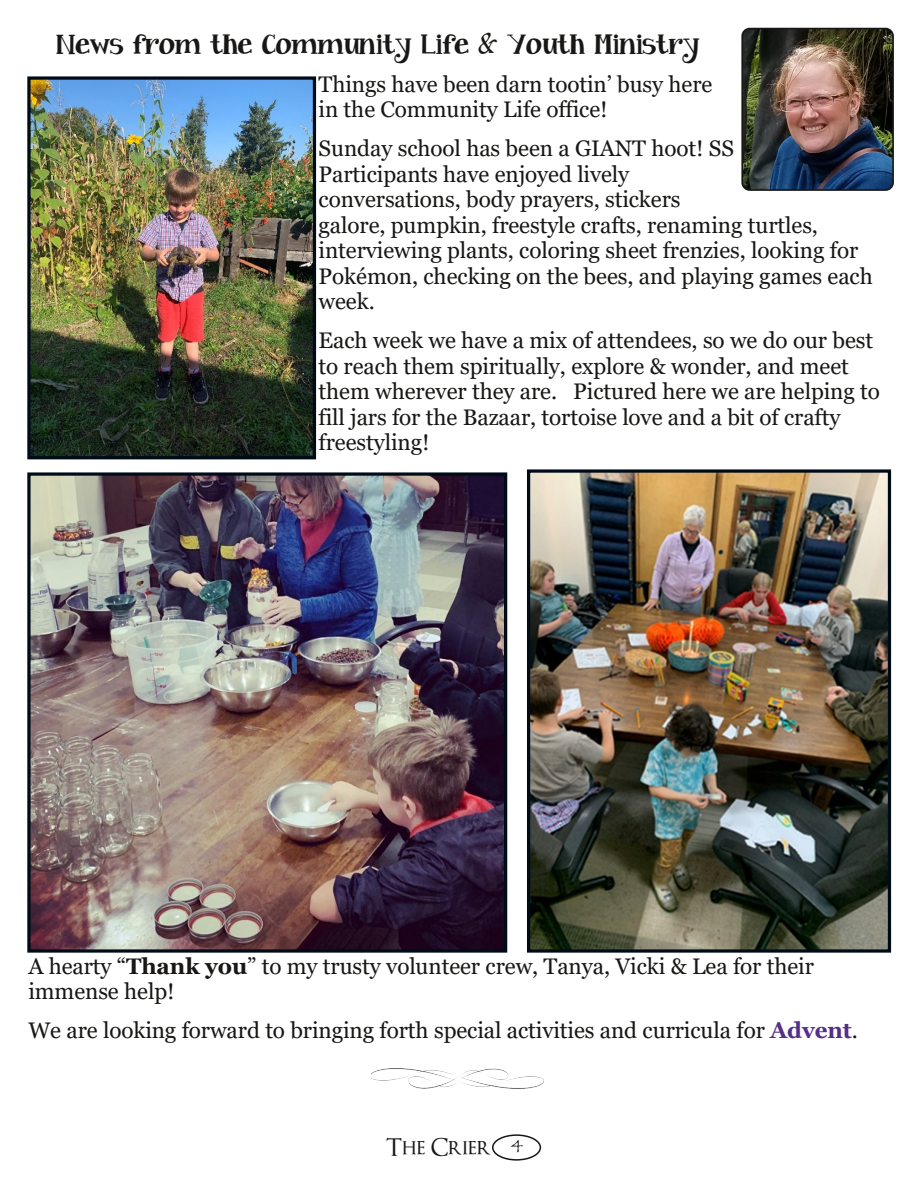
<style>
.page{position:relative;width:918px;height:1188px;background:#fff}
.page>*{position:absolute;margin:0;border:0;box-sizing:border-box;transform-origin:0 0}
.t1{font:24px "Janda Curlygirl Chunky";letter-spacing:-.005em;color:#181715}
.t2{font:24px "Optimus Princeps";letter-spacing:-.005em;color:#181715}
.t3{font:22.5px/25.5px "Georgia";letter-spacing:-.005em;color:#181715}
.s1{font-weight:700}
.s2{font-weight:700;color:#542e89}
.s3{font-family:"Papyrus";font-size:21px}
</style>
<div class="page">
<div style="left:492px;top:1134px;width:49px;height:27px;border:2px solid #181715;border-radius:50%"></div>
<img style="left:742px;top:29px;width:151px;height:161px;border-radius:7px">
<div style="left:741px;top:28px;width:153px;height:163px;border:2px solid #181715;border-radius:7px"></div>
<img style="left:31px;top:80px;width:281px;height:375px">
<div style="left:27px;top:76px;width:289px;height:383px;border:3px solid #000b18"></div>
<img style="left:371px;top:1068px;width:172px;height:20px">
<img style="left:31px;top:476px;width:472px;height:473px">
<div style="left:27px;top:472px;width:480px;height:481px;border:3px solid #000b18"></div>
<img style="left:531px;top:473px;width:356px;height:476px">
<div style="left:527px;top:469px;width:364px;height:484px;border:3px solid #000b18"></div>
<p class="t1" style="left:56px;top:32px;width:645px">News from the Community Life &amp; Youth Ministry</p>
<p class="t3" style="left:319px;top:71px;width:395px">Things have been darn tootin’ busy here in the Community Life office!</p>
<p class="t3" style="left:319px;top:136px;width:556px">Sunday school has been a GIANT hoot! SS<br>Participants have enjoyed lively<br>conversations, body prayers, stickers<br>galore, pumpkin, freestyle crafts, renaming turtles, interviewing plants, coloring sheet frenzies, looking for Pokémon, checking on the bees, and playing games each week.</p>
<p class="t3" style="left:319px;top:328px;width:563px">Each week we have a mix of attendees, so we do our best to reach them spiritually, explore &amp; wonder, and meet them wherever they are. Pictured here we are helping to fill jars for the Bazaar, tortoise love and a bit of crafty freestyling!</p>
<p class="t3" style="left:28px;top:953px;width:787px">A hearty “<span class="s1">Thank you</span>” to my trusty volunteer crew, Tanya, Vicki &amp; Lea for their immense help!</p>
<p class="t3" style="left:28px;top:1018px;width:831px">We are looking forward to bringing forth special activities and curricula for <span class="s2">Advent</span>.</p>
<p class="t2" style="left:386px;top:1135px;width:139px">The Crier <span class="s3">4</span></p>
</div>
